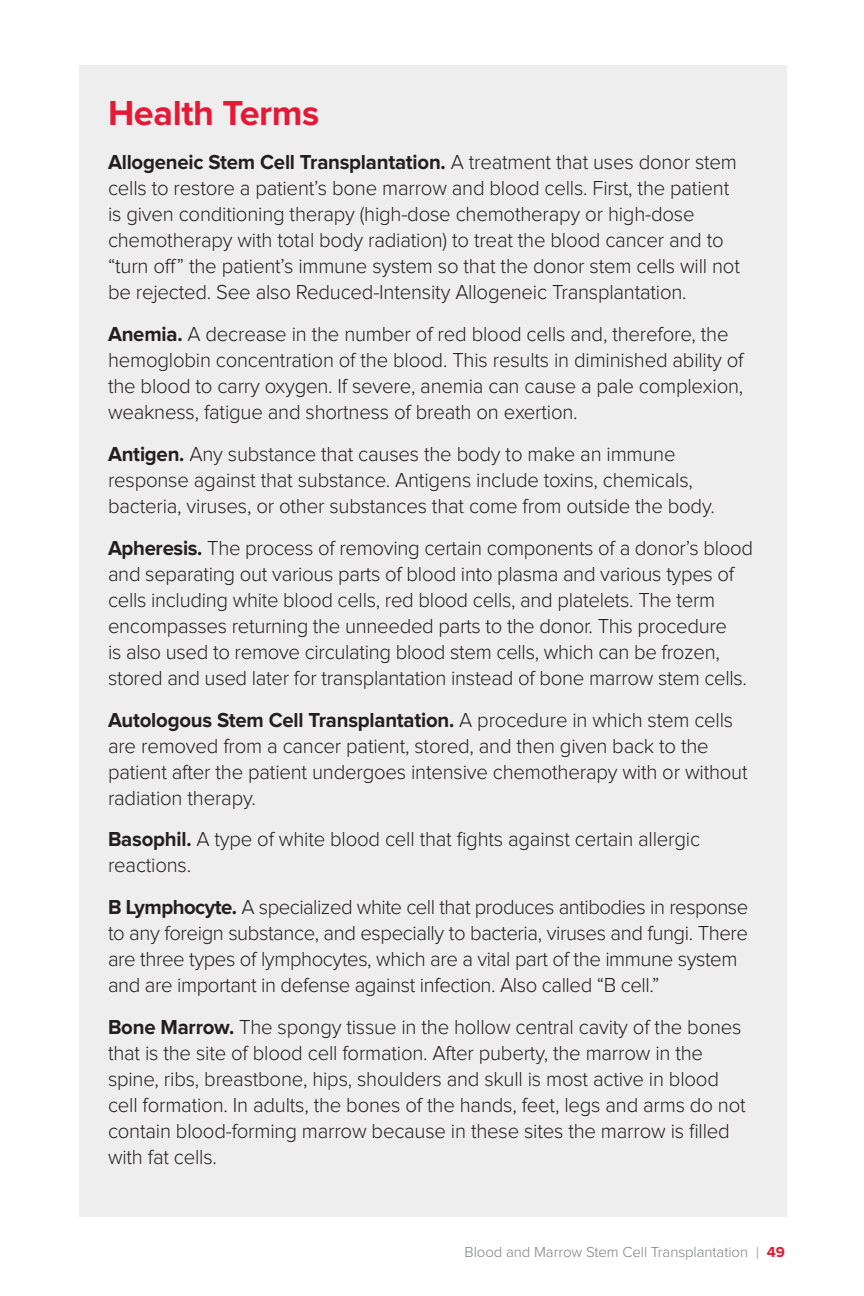
<style>
.page{position:relative;width:864px;height:1296px;background:#fff}
.page>*{position:absolute;margin:0;border:0;box-sizing:border-box;transform-origin:0 0}
.Large_Red_Headline{font:700 36px "Proxima Nova";letter-spacing:-.01em;color:#e51836}
.Body_text{font:300 21px/26px "Proxima Nova";letter-spacing:-.01em;color:#231f20}
.t1{font:300 15px "Proxima Nova";letter-spacing:-.005em;color:#7d7f82}
.s1{font-weight:700}
.s2{font-weight:400;font-size:18px;color:#babbbe}
.s3{font-weight:700;color:#e51836}
</style>
<div class="page">
<div style="left:79px;top:65px;width:707px;height:1152px;background:#eeeeef"></div>
<p class="Large_Red_Headline" style="left:108px;top:97px;width:213px">Health Terms</p>
<p class="Body_text" style="left:108px;top:150px;width:634px"><span class="s1">Allogeneic Stem Cell Transplantation.</span> A treatment that uses donor stem cells to restore a patient’s bone marrow and blood cells. First, the patient is given conditioning therapy (high-dose chemotherapy or high-dose chemotherapy with total body radiation) to treat the blood cancer and to “turn off” the patient’s immune system so that the donor stem cells will not be rejected. See also Reduced-Intensity Allogeneic Transplantation.</p>
<p class="Body_text" style="left:108px;top:322px;width:637px"><span class="s1">Anemia.</span> A decrease in the number of red blood cells and, therefore, the hemoglobin concentration of the blood. This results in diminished ability of the blood to carry oxygen. If severe, anemia can cause a pale complexion, weakness, fatigue and shortness of breath on exertion.</p>
<p class="Body_text" style="left:108px;top:442px;width:608px"><span class="s1">Antigen.</span> Any substance that causes the body to make an immune response against that substance. Antigens include toxins, chemicals, bacteria, viruses, or other substances that come from outside the body.</p>
<p class="Body_text" style="left:108px;top:536px;width:647px"><span class="s1">Apheresis.</span> The process of removing certain components of a donor’s blood and separating out various parts of blood into plasma and various types of cells including white blood cells, red blood cells, and platelets. The term encompasses returning the unneeded parts to the donor. This procedure<br>is also used to remove circulating blood stem cells, which can be frozen, stored and used later for transplantation instead of bone marrow stem cells.</p>
<p class="Body_text" style="left:108px;top:707px;width:641px"><span class="s1">Autologous Stem Cell Transplantation.</span> A procedure in which stem cells are removed from a cancer patient, stored, and then given back to the patient after the patient undergoes intensive chemotherapy with or without radiation therapy.</p>
<p class="Body_text" style="left:108px;top:827px;width:594px"><span class="s1">Basophil.</span> A type of white blood cell that fights against certain allergic reactions.</p>
<p class="Body_text" style="left:108px;top:895px;width:642px"><span class="s1">B Lymphocyte.</span> A specialized white cell that produces antibodies in response to any foreign substance, and especially to bacteria, viruses and fungi. There are three types of lymphocytes, which are a vital part of the immune system and are important in defense against infection. Also called “B cell.”</p>
<p class="Body_text" style="left:108px;top:1015px;width:639px"><span class="s1">Bone Marrow.</span> The spongy tissue in the hollow central cavity of the bones that is the site of blood cell formation. After puberty, the marrow in the spine, ribs, breastbone, hips, shoulders and skull is most active in blood cell formation. In adults, the bones of the hands, feet, legs and arms do not contain blood-forming marrow because in these sites the marrow is filled with fat cells.</p>
<p class="t1" style="left:465px;top:1246px;width:322px">Blood and Marrow Stem Cell Transplantation <span class="s2">I</span> <span class="s3">49</span></p>
</div>
